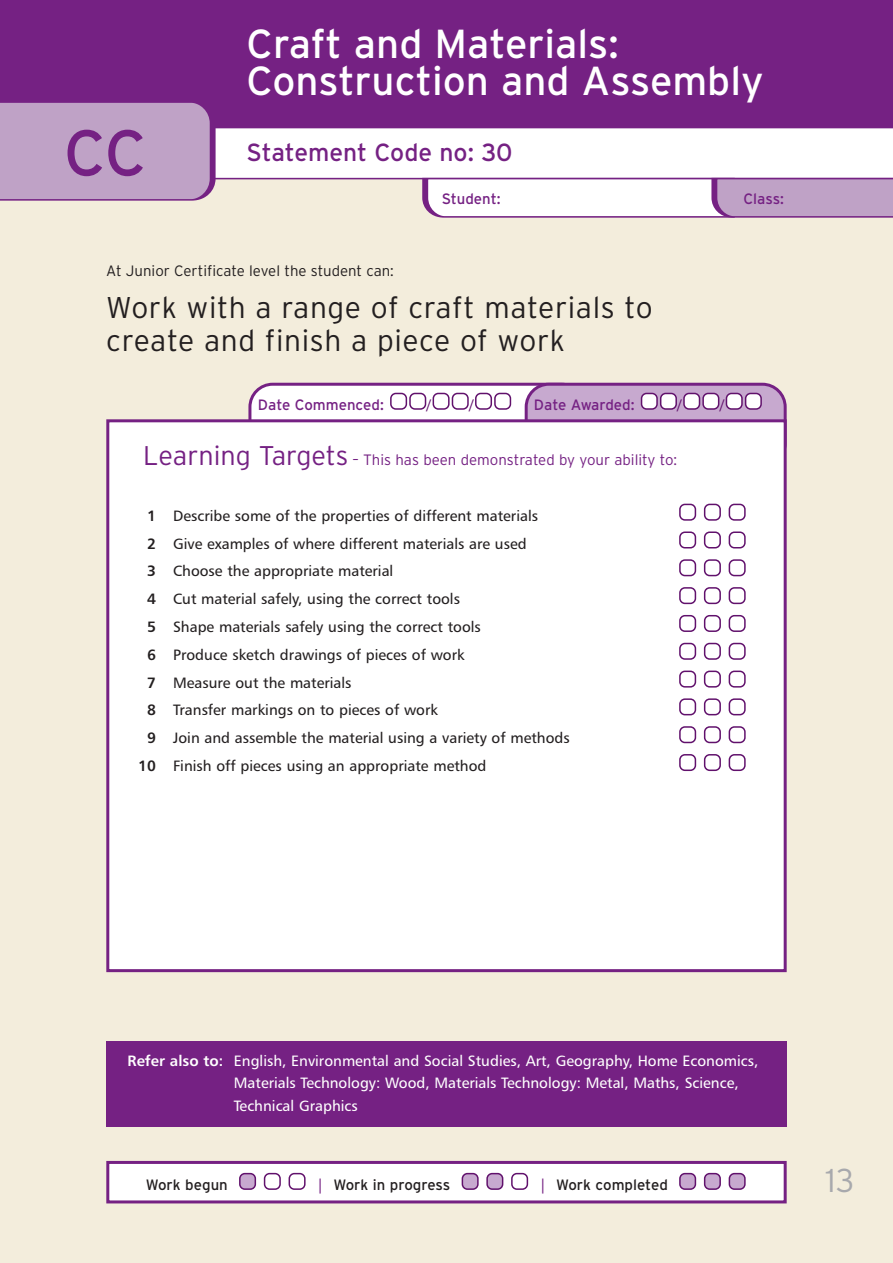
<style>
.page{position:relative;width:893px;height:1263px;background:#f3eddc}
.page>*{position:absolute;margin:0;border:0;box-sizing:border-box;transform-origin:0 0}
.t1{font:64.5px "Interstate";color:#752183}
.t2{font:40.5px/37.5px "Interstate";color:#fff}
.t3{font:300 33px "Interstate";color:#a8a9ad}
.t4{font:300 30px/33px "Interstate";letter-spacing:.02em;color:#231f20}
.t5{font:24.75px "Interstate";color:#752183}
.t6{font:15px "Humanist 777 BT Roman B";color:#231f20}
.t7{font:15px/22.5px "Humanist 777 BT Roman B";color:#fff}
.t8{font:300 15px "Interstate";color:#752183}
.t9{font:15px "Interstate";color:#752183}
.t10{font:300 15px "Interstate";color:#231f20}
.t11{font:15px "Interstate";color:#231f20}
.t12{font:15px "Humanist 777 BT Roman B";color:#61116c}
.s1{font-size:27px}
.s2{font-family:"Humanist 777 BT Bold B"}
.s3{font-family:"Humanist 777 BT Roman B";color:#752183}
</style>
<div class="page">
<div style="left:0;top:0;width:893px;height:128px;background:#752183"></div>
<div style="left:218px;top:128px;width:675px;height:52px;background:#fff"></div>
<svg style="left:419px;top:177px;width:474px;height:41px"></svg>
<svg style="left:0;top:102px;width:218px;height:99px"></svg>
<svg style="left:248px;top:383px;width:539px;height:36px"></svg>
<div style="left:108px;top:421px;width:677px;height:550px;background:#fff"></div>
<svg style="left:729px;top:754px;width:17px;height:17px"></svg>
<svg style="left:704px;top:754px;width:17px;height:17px"></svg>
<svg style="left:679px;top:754px;width:17px;height:17px"></svg>
<svg style="left:729px;top:726px;width:17px;height:17px"></svg>
<svg style="left:704px;top:726px;width:17px;height:17px"></svg>
<svg style="left:679px;top:726px;width:17px;height:17px"></svg>
<svg style="left:729px;top:698px;width:17px;height:17px"></svg>
<svg style="left:704px;top:698px;width:17px;height:17px"></svg>
<svg style="left:679px;top:698px;width:17px;height:17px"></svg>
<svg style="left:729px;top:671px;width:17px;height:17px"></svg>
<svg style="left:704px;top:671px;width:17px;height:17px"></svg>
<svg style="left:679px;top:671px;width:17px;height:17px"></svg>
<svg style="left:729px;top:643px;width:17px;height:17px"></svg>
<svg style="left:704px;top:643px;width:17px;height:17px"></svg>
<svg style="left:679px;top:643px;width:17px;height:17px"></svg>
<svg style="left:729px;top:615px;width:17px;height:17px"></svg>
<svg style="left:704px;top:615px;width:17px;height:17px"></svg>
<svg style="left:679px;top:615px;width:17px;height:17px"></svg>
<svg style="left:729px;top:587px;width:17px;height:17px"></svg>
<svg style="left:704px;top:587px;width:17px;height:17px"></svg>
<svg style="left:679px;top:587px;width:17px;height:17px"></svg>
<svg style="left:729px;top:559px;width:17px;height:17px"></svg>
<svg style="left:704px;top:559px;width:17px;height:17px"></svg>
<svg style="left:679px;top:559px;width:17px;height:17px"></svg>
<svg style="left:729px;top:531px;width:17px;height:17px"></svg>
<svg style="left:704px;top:531px;width:17px;height:17px"></svg>
<svg style="left:679px;top:531px;width:17px;height:17px"></svg>
<svg style="left:729px;top:504px;width:17px;height:17px"></svg>
<svg style="left:704px;top:504px;width:17px;height:17px"></svg>
<svg style="left:679px;top:504px;width:17px;height:17px"></svg>
<div style="left:106px;top:419px;width:681px;height:553px;border:3px solid #752183"></div>
<div style="left:106px;top:1042px;width:681px;height:85px;background:#752183"></div>
<div style="left:108px;top:1162px;width:677px;height:40px;background:#fff"></div>
<svg style="left:729px;top:1173px;width:17px;height:17px"></svg>
<svg style="left:704px;top:1173px;width:17px;height:17px"></svg>
<svg style="left:679px;top:1173px;width:17px;height:17px"></svg>
<svg style="left:511px;top:1173px;width:17px;height:17px"></svg>
<svg style="left:486px;top:1173px;width:17px;height:17px"></svg>
<svg style="left:462px;top:1173px;width:17px;height:17px"></svg>
<svg style="left:289px;top:1173px;width:17px;height:17px"></svg>
<svg style="left:264px;top:1173px;width:17px;height:17px"></svg>
<svg style="left:239px;top:1173px;width:17px;height:17px"></svg>
<div style="left:106px;top:1161px;width:681px;height:42px;border:3px solid #752183"></div>
<h1 class="t1" style="left:64px;top:116px;width:85px">CC</h1>
<h2 class="t2" style="left:247px;top:25px;width:518px">Craft and Materials:<br>Construction and Assembly</h2>
<h3 class="t5" style="left:247px;top:138px;width:267px">Statement Code no: 30</h3>
<p class="t9" style="left:442px;top:190px;width:60px">Student:</p>
<p class="t9" style="left:743px;top:190px;width:42px">Class:</p>
<p class="t10" style="left:106px;top:262px;width:289px">At Junior Certificate level the student can:</p>
<h3 class="t4" style="left:106px;top:291px;width:548px">Work with a range of craft materials to create and finish a piece of work</h3>
<p class="t9" style="left:258px;top:396px;width:127px">Date Commenced:</p>
<p class="t12" style="left:427px;top:398px;width:6px">/</p>
<p class="t12" style="left:469px;top:398px;width:6px">/</p>
<p class="t9" style="left:534px;top:396px;width:102px">Date Awarded:</p>
<p class="t12" style="left:678px;top:398px;width:6px">/</p>
<p class="t12" style="left:720px;top:398px;width:6px">/</p>
<p class="t8" style="left:143px;top:451px;width:535px"><span class="s1">Learning Targets</span> – This has been demonstrated by your ability to:</p>
<p class="t6" style="left:147px;top:509px;width:392px"><span class="s2">1</span> Describe some of the properties of different materials</p>
<p class="t6" style="left:147px;top:537px;width:381px"><span class="s2">2</span> Give examples of where different materials are used</p>
<p class="t6" style="left:147px;top:565px;width:248px"><span class="s2">3</span> Choose the appropriate material</p>
<p class="t6" style="left:147px;top:593px;width:314px"><span class="s2">4</span> Cut material safely, using the correct tools</p>
<p class="t6" style="left:147px;top:621px;width:335px"><span class="s2">5</span> Shape materials safely using the correct tools</p>
<p class="t6" style="left:147px;top:648px;width:319px"><span class="s2">6</span> Produce sketch drawings of pieces of work</p>
<p class="t6" style="left:147px;top:676px;width:206px"><span class="s2">7</span> Measure out the materials</p>
<p class="t6" style="left:147px;top:704px;width:292px"><span class="s2">8</span> Transfer markings on to pieces of work</p>
<p class="t6" style="left:147px;top:732px;width:424px"><span class="s2">9</span> Join and assemble the material using a variety of methods</p>
<p class="t6" style="left:138px;top:760px;width:350px"><span class="s2">10</span> Finish off pieces using an appropriate method</p>
<p class="t7" style="left:234px;top:1051px;width:526px;text-indent:-106px"><span class="s2">Refer also to:</span> English, Environmental and Social Studies, Art, Geography, Home Economics,<br>Materials Technology: Wood, Materials Technology: Metal, Maths, Science,<br>Technical Graphics</p>
<p class="t11" style="left:146px;top:1176px;width:83px">Work begun</p>
<p class="t11" style="left:317px;top:1176px;width:135px"><span class="s3">|</span> Work in progress</p>
<p class="t11" style="left:539px;top:1176px;width:130px"><span class="s3">|</span> Work completed</p>
<h3 class="t3" style="left:825px;top:1161px;width:30px">13</h3>
</div>
